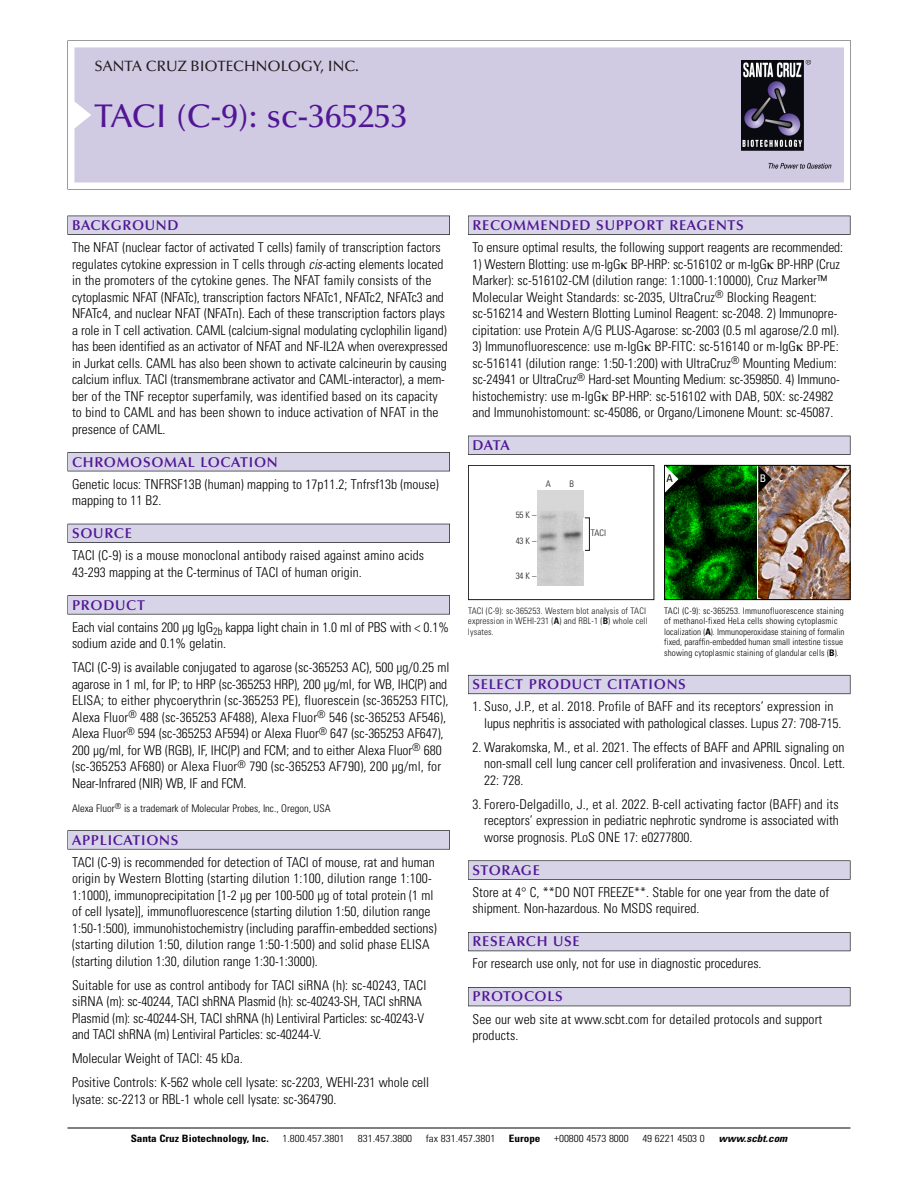
<style>
.page{position:relative;width:918px;height:1188px;background:#fff}
.page>*{position:absolute;margin:0;border:0;box-sizing:border-box;transform-origin:0 0}
.t1{font:500 33px "Optima";color:#511695}
.t2{font:500 15px "Optima";color:#231f20}
.t3{font:600 14.25px "Optima";letter-spacing:.05em;color:#511695}
.t4{font:300 condensed 13.5px/16.5px "Univers";color:#000}
.t5{font:300 condensed 10.5px "Univers";color:#000}
.t6{font:condensed 10.5px "Univers";color:#000}
.t7{font:condensed 10.5px "Univers";color:#fff}
.t8{font:300 condensed 10.2px "Univers";color:#000;scale:1.1 1}
.t9{font:700 condensed 10.2px "Univers";color:#000;scale:1.1 1}
.t10{font:italic 700 condensed 10.2px "Univers";color:#000;scale:1.1 1}
.t11{font:300 condensed 9px/10.5px "Univers";letter-spacing:.015em;color:#000}
.t12{font:300 condensed 9px/10.5px "Univers";letter-spacing:.015em;color:#191919}
.s1{font-style:italic}
.s2{font-weight:700}
</style>
<div class="page">
<svg style="left:68px;top:40px;width:783px;height:149px"></svg>
<div style="left:74px;top:47px;width:770px;height:135px;background:#d1cae3"></div>
<img style="left:741px;top:60px;width:90px;height:108px">
<div style="left:68px;top:216px;width:382px;height:19px;background:#535256"></div>
<div style="left:68px;top:216px;width:381px;height:18px;background:#d7d4e8"></div>
<div style="left:68px;top:452px;width:382px;height:19px;background:#515155"></div>
<div style="left:68px;top:453px;width:381px;height:18px;background:#d7d4e8"></div>
<div style="left:68px;top:524px;width:382px;height:19px;background:#515057"></div>
<div style="left:68px;top:524px;width:381px;height:18px;background:#d7d4e8"></div>
<div style="left:68px;top:595px;width:382px;height:19px;background:#575659"></div>
<div style="left:68px;top:596px;width:381px;height:18px;background:#d7d4e8"></div>
<svg style="left:68px;top:830px;width:382px;height:20px"></svg>
<div style="left:68px;top:831px;width:381px;height:18px;background:#d7d4e8"></div>
<div style="left:468px;top:216px;width:382px;height:19px;background:#535256"></div>
<div style="left:468px;top:216px;width:382px;height:18px;background:#d7d4e8"></div>
<div style="left:468px;top:436px;width:382px;height:19px;background:#525156"></div>
<div style="left:468px;top:436px;width:382px;height:18px;background:#d7d4e8"></div>
<div style="left:468px;top:675px;width:382px;height:19px;background:#686770"></div>
<div style="left:468px;top:676px;width:382px;height:18px;background:#d7d4e8"></div>
<svg style="left:468px;top:860px;width:382px;height:20px"></svg>
<div style="left:468px;top:861px;width:382px;height:18px;background:#d7d4e8"></div>
<div style="left:468px;top:932px;width:382px;height:19px;background:#55545b"></div>
<div style="left:468px;top:933px;width:382px;height:18px;background:#d7d4e8"></div>
<div style="left:468px;top:987px;width:382px;height:19px;background:#525158"></div>
<div style="left:468px;top:988px;width:382px;height:18px;background:#d7d4e8"></div>
<hr style="left:68px;top:1128px;width:782px;height:1px;background:#000">
<div style="left:468px;top:465px;width:186px;height:135px;border:1px solid #191919"></div>
<img style="left:538px;top:490px;width:45px;height:95px">
<div style="left:585px;top:518px;width:5px;height:32px;border:1px solid #191919"></div>
<img style="left:758px;top:467px;width:90px;height:131px">
<img style="left:666px;top:467px;width:90px;height:131px">
<div style="left:664px;top:465px;width:186px;height:135px;border:1px solid #000"></div>
<svg style="left:758px;top:466px;width:14px;height:27px"></svg>
<svg style="left:665px;top:466px;width:13px;height:27px"></svg>
<p class="t2" style="left:94px;top:60px;width:266px">SANTA CRUZ BIOTECHNOLOGY, INC.</p>
<p class="t1" style="left:94px;top:102px;width:315px">TACI (C-9): sc-365253</p>
<p class="t3" style="left:72px;top:219px;width:108px">BACKGROUND</p>
<p class="t4" style="left:72px;top:240px;width:377px">The NFAT (nuclear factor of activated T cells) family of transcription factors regulates cytokine expression in T cells through <span class="s1">cis-</span>acting elements located in the promoters of the cytokine genes. The NFAT family consists of the cytoplasmic NFAT (NFATc), transcription factors NFATc1, NFATc2, NFATc3 and NFATc4, and nuclear NFAT (NFATn). Each of these transcription factors plays a role in T cell activation. CAML (calcium-signal modulating cyclophilin ligand) has been identified as an activator of NFAT and NF-IL2A when overexpressed in Jurkat cells. CAML has also been shown to activate calcineurin by causing calcium influx. TACI (transmembrane activator and CAML-interactor), a mem&shy;ber of the TNF receptor superfamily, was identified based on its capacity to bind to CAML and has been shown to induce activation of NFAT in the presence of CAML.</p>
<p class="t3" style="left:72px;top:456px;width:207px">CHROMOSOMAL LOCATION</p>
<p class="t4" style="left:72px;top:477px;width:368px">Genetic locus: TNFRSF13B (human) mapping to 17p11.2; Tnfrsf13b (mouse) mapping to 11 B2.</p>
<p class="t3" style="left:72px;top:527px;width:61px">SOURCE</p>
<p class="t4" style="left:72px;top:549px;width:354px">TACI (C-9) is a mouse monoclonal antibody raised against amino acids<br>43-293 mapping at the C-terminus of TACI of human origin.</p>
<p class="t3" style="left:72px;top:599px;width:74px">PRODUCT</p>
<p class="t4" style="left:72px;top:620px;width:379px">Each vial contains 200 µg IgG<sub>2b</sub> kappa light chain in 1.0 ml of PBS with &lt; 0.1% sodium azide and 0.1% gelatin.</p>
<p class="t4" style="left:72px;top:661px;width:379px">TACI (C-9) is available conjugated to agarose (sc-365253 AC), 500 µg/0.25 ml agarose in 1 ml, for IP; to HRP (sc-365253 HRP), 200 µg/ml, for WB, IHC(P) and ELISA; to either phycoerythrin (sc-365253 PE), fluorescein (sc-365253 FITC), Alexa Fluor<sup>®</sup> 488 (sc-365253 AF488), Alexa Fluor<sup>®</sup> 546 (sc-365253 AF546), Alexa Fluor<sup>®</sup> 594 (sc-365253 AF594) or Alexa Fluor<sup>®</sup> 647 (sc-365253 AF647), 200 µg/ml, for WB (RGB), IF, IHC(P) and FCM; and to either Alexa Fluor<sup>®</sup> 680 (sc-365253 AF680) or Alexa Fluor<sup>®</sup> 790 (sc-365253 AF790), 200 µg/ml, for Near-Infrared (NIR) WB, IF and FCM.</p>
<p class="t5" style="left:72px;top:804px;width:260px">Alexa Fluor<sup>®</sup> is a trademark of Molecular Probes, Inc., Oregon, USA</p>
<p class="t3" style="left:72px;top:834px;width:108px">APPLICATIONS</p>
<p class="t4" style="left:72px;top:855px;width:366px">TACI (C-9) is recommended for detection of TACI of mouse, rat and human origin by Western Blotting (starting dilution 1:100, dilution range 1:100- 1:1000), immunoprecipitation [1-2 µg per 100-500 µg of total protein (1 ml of cell lysate)], immunofluorescence (starting dilution 1:50, dilution range 1:50-1:500), immunohistochemistry (including paraffin-embedded sections) (starting dilution 1:50, dilution range 1:50-1:500) and solid phase ELISA (starting dilution 1:30, dilution range 1:30-1:3000).</p>
<p class="t4" style="left:72px;top:978px;width:356px">Suitable for use as control antibody for TACI siRNA (h): sc-40243, TACI siRNA (m): sc-40244, TACI shRNA Plasmid (h): sc-40243-SH, TACI shRNA Plasmid (m): sc-40244-SH, TACI shRNA (h) Lentiviral Particles: sc-40243-V and TACI shRNA (m) Lentiviral Particles: sc-40244-V.</p>
<p class="t4" style="left:72px;top:1052px;width:172px">Molecular Weight of TACI: 45 kDa.</p>
<p class="t4" style="left:72px;top:1076px;width:359px">Positive Controls: K-562 whole cell lysate: sc-2203, WEHI-231 whole cell lysate: sc-2213 or RBL-1 whole cell lysate: sc-364790.</p>
<p class="t3" style="left:473px;top:219px;width:273px">RECOMMENDED SUPPORT REAGENTS</p>
<p class="t4" style="left:473px;top:240px;width:372px">To ensure optimal results, the following support reagents are recommended:</p>
<p class="t4" style="left:473px;top:257px;width:369px">1) Western Blotting: use m-IgG BP-HRP: sc-516102 or m-IgG BP-HRP (Cruz Marker): sc-516102-CM (dilution range: 1:1000-1:10000), Cruz Marker™ Molecular Weight Standards: sc-2035, UltraCruz<sup>®</sup> Blocking Reagent: sc-516214 and Western Blotting Luminol Reagent: sc-2048. 2) Immunopre&shy;cipitation: use Protein A/G PLUS-Agarose: sc-2003 (0.5 ml agarose/2.0 ml).</p>
<p class="t4" style="left:473px;top:339px;width:369px">3) Immunofluorescence: use m-IgG BP-FITC: sc-516140 or m-IgG BP-PE: sc-516141 (dilution range: 1:50-1:200) with UltraCruz<sup>®</sup> Mounting Medium: sc-24941 or UltraCruz<sup>®</sup> Hard-set Mounting Medium: sc-359850. 4) Immuno&shy;histochemistry: use m-IgG BP-HRP: sc-516102 with DAB, 50X: sc-24982 and Immunohistomount: sc-45086, or Organo/Limonene Mount: sc-45087.</p>
<p class="t3" style="left:473px;top:439px;width:39px">DATA</p>
<p class="t12" style="left:546px;top:479px;width:7px">A</p>
<p class="t12" style="left:570px;top:479px;width:6px">B</p>
<p class="t12" style="left:516px;top:511px;width:22px">55K–</p>
<p class="t12" style="left:516px;top:536px;width:22px">43K–</p>
<p class="t12" style="left:516px;top:572px;width:22px">34K–</p>
<p class="t12" style="left:591px;top:529px;width:17px">TACI</p>
<p class="t12" style="left:468px;top:606px;width:181px">TACI (C-9): sc-365253. Western blot analysis of TACI expression in WEHI-231 (<span class="s2">A</span>) and RBL-1 (<span class="s2">B</span>) whole cell lysates.</p>
<p class="t6" style="left:667px;top:474px;width:8px">A</p>
<p class="t7" style="left:760px;top:474px;width:8px">B</p>
<p class="t11" style="left:664px;top:606px;width:182px">TACI (C-9): sc-365253. Immunofluorescence staining of methanol-fixed HeLa cells showing cytoplasmic localization (<span class="s2">A</span>). Immunoperoxidase staining of formalin fixed, paraffin-embedded human small intestine tissue showing cytoplasmic staining of glandular cells (<span class="s2">B</span>).</p>
<p class="t3" style="left:473px;top:679px;width:215px">SELECT PRODUCT CITATIONS</p>
<p class="t4" style="left:484px;top:700px;width:359px;text-indent:-12px">1. Suso, J.P., et al. 2018. Profile of BAFF and its receptors’ expression in lupus nephritis is associated with pathological classes. Lupus 27: 708-715.</p>
<p class="t4" style="left:484px;top:740px;width:363px;text-align:justify;text-indent:-12px">2. Warakomska, M., et al. 2021. The effects of BAFF and APRIL signaling on non-small cell lung cancer cell proliferation and invasiveness. Oncol. Lett.<br>22: 728.</p>
<p class="t4" style="left:484px;top:797px;width:356px;text-align:justify;text-indent:-12px">3. Forero-Delgadillo, J., et al. 2022. B-cell activating factor (BAFF) and its receptors’ expression in pediatric nephrotic syndrome is associated with worse prognosis. PLoS ONE 17: e0277800.</p>
<p class="t3" style="left:473px;top:864px;width:69px">STORAGE</p>
<p class="t4" style="left:473px;top:885px;width:358px">Store at 4° C, **DO NOT FREEZE**. Stable for one year from the date of shipment. Non-hazardous. No MSDS required.</p>
<p class="t3" style="left:473px;top:936px;width:109px">RESEARCH USE</p>
<p class="t4" style="left:473px;top:957px;width:291px">For research use only, not for use in diagnostic procedures.</p>
<p class="t3" style="left:473px;top:991px;width:92px">PROTOCOLS</p>
<p class="t4" style="left:473px;top:1012px;width:351px">See our web site at www.scbt.com for detailed protocols and support products.</p>
<p class="t9" style="left:131px;top:1135px;width:127px">Santa Cruz Biotechnology, Inc.</p>
<p class="t8" style="left:282px;top:1135px;width:58px">1.800.457.3801</p>
<p class="t8" style="left:358px;top:1135px;width:51px">831.457.3800</p>
<p class="t8" style="left:426px;top:1135px;width:65px">fax 831.457.3801</p>
<p class="t9" style="left:509px;top:1135px;width:30px">Europe</p>
<p class="t8" style="left:554px;top:1135px;width:69px">+00800 4573 8000</p>
<p class="t8" style="left:642px;top:1135px;width:58px">49 6221 4503 0</p>
<p class="t10" style="left:719px;top:1135px;width:66px">www.scbt.com</p>
</div>
